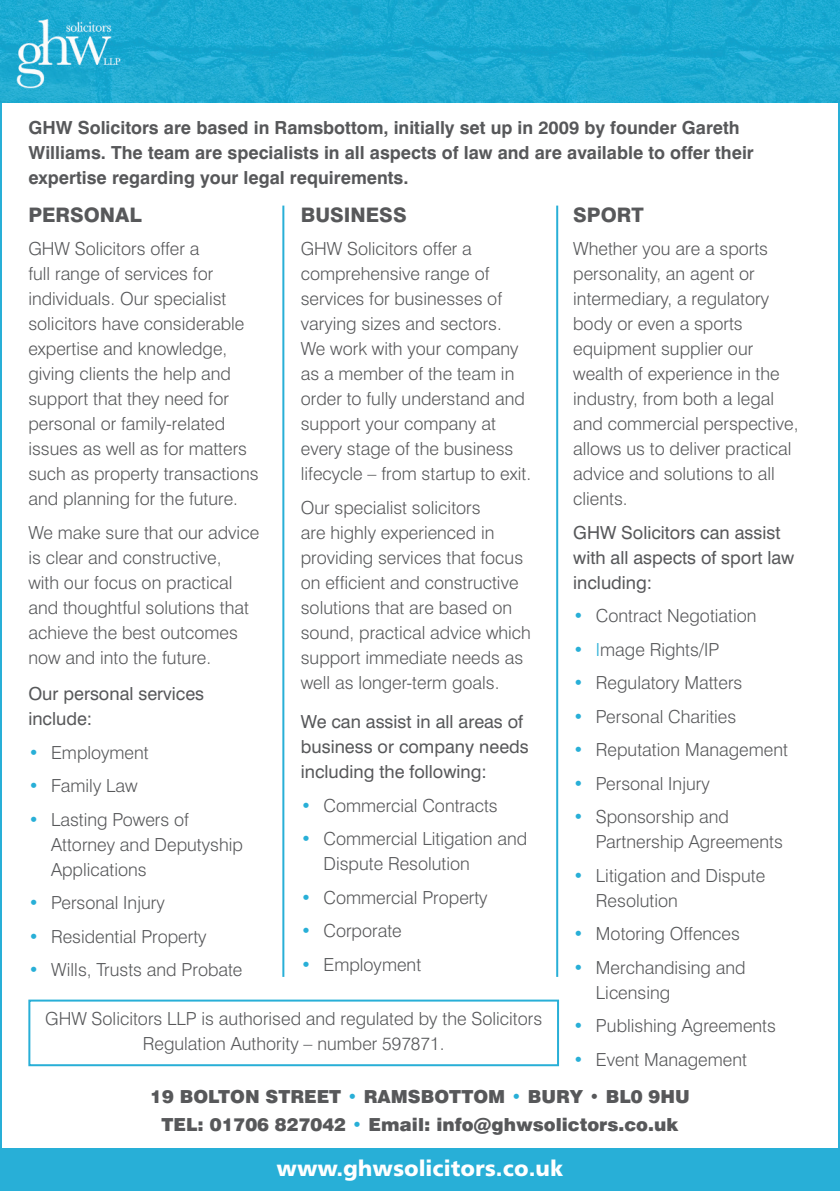
<style>
.page{position:relative;width:840px;height:1191px;background:#fff}
.page>*{position:absolute;margin:0;border:0;box-sizing:border-box;transform-origin:0 0}
.t1{font:22px "Humanist 777 BT Black B";color:#fff}
.t2{font:800 20px "Swiss 721 BT";color:#57585a}
.t3{font:300 18px/25px "Swiss 721 BT";color:#57585a}
.t4{font:700 18px/25px "Swiss 721 BT";color:#57585a}
.t5{font:18px/25px "Swiss 721 BT";color:#57585a}
.t6{font:900 18px/37.4px "Swiss 721 BT";color:#57585a}
.s1{color:#28afd7}
.s2{font-weight:300;color:#28afd7}
.s3{font-weight:300}
</style>
<div class="page">
<div style="left:0;top:1148px;width:839px;height:43px;background:#28afd7"></div>
<img style="left:0;top:0;width:839px;height:102px">
<hr style="left:282px;top:206px;width:2px;height:771px;background:#28afd7">
<hr style="left:556px;top:206px;width:2px;height:771px;background:#28afd7">
<div style="left:28px;top:999px;width:530px;height:67px;border:2px solid #28afd7"></div>
<p class="t4" style="left:28px;top:114px;width:726px">GHW Solicitors are based in Ramsbottom, initially set up in 2009 by founder Gareth<br>Williams. The team are specialists in all aspects of law and are available to offer their expertise regarding your legal requirements.</p>
<p class="t2" style="left:28px;top:202px;width:115px">PERSONAL</p>
<p class="t3" style="left:28px;top:236px;width:231px">GHW Solicitors offer a<br>full range of services for individuals. Our specialist solicitors have considerable expertise and knowledge, giving clients the help and support that they need for personal or family-related issues as well as for matters such as property transactions and planning for the future.</p>
<p class="t3" style="left:28px;top:520px;width:232px">We make sure that our advice is clear and constructive,<br>with our focus on practical and thoughtful solutions that achieve the best outcomes now and into the future.</p>
<p class="t5" style="left:28px;top:681px;width:177px">Our personal services include:</p>
<p class="t3" style="left:28px;top:739px;width:122px"><span class="s1">•</span> Employment</p>
<p class="t3" style="left:28px;top:773px;width:111px"><span class="s1">•</span> Family Law</p>
<p class="t3" style="left:51px;top:806px;width:193px;text-indent:-23px"><span class="s1">•</span> Lasting Powers of<br>Attorney and Deputyship<br>Applications</p>
<p class="t3" style="left:28px;top:890px;width:138px"><span class="s1">•</span> Personal Injury</p>
<p class="t3" style="left:28px;top:923px;width:180px"><span class="s1">•</span> Residential Property</p>
<p class="t3" style="left:28px;top:957px;width:215px"><span class="s1">•</span> Wills, Trusts and Probate</p>
<p class="t2" style="left:573px;top:202px;width:72px">SPORT</p>
<p class="t3" style="left:573px;top:236px;width:227px">Whether you are a sports personality, an agent or intermediary, a regulatory body or even a sports equipment supplier our wealth of experience in the industry, from both a legal and commercial perspective, allows us to deliver practical advice and solutions to all clients.</p>
<p class="t5" style="left:573px;top:520px;width:222px">GHW Solicitors can assist with all aspects of sport law including:</p>
<p class="t3" style="left:573px;top:603px;width:185px"><span class="s1">•</span> Contract Negotiation</p>
<p class="t3" style="left:573px;top:637px;width:147px"><span class="s1">• I</span>mage Rights/IP</p>
<p class="t3" style="left:573px;top:670px;width:170px"><span class="s1">•</span> Regulatory Matters</p>
<p class="t3" style="left:573px;top:704px;width:164px"><span class="s1">•</span> Personal Charities</p>
<p class="t3" style="left:573px;top:737px;width:216px"><span class="s1">•</span> Reputation Management</p>
<p class="t3" style="left:573px;top:770px;width:138px"><span class="s1">•</span> Personal Injury</p>
<p class="t3" style="left:595px;top:804px;width:188px;text-indent:-23px"><span class="s1">•</span> Sponsorship and<br>Partnership Agreements</p>
<p class="t3" style="left:595px;top:862px;width:171px;text-indent:-23px"><span class="s1">•</span> Litigation and Dispute<br>Resolution</p>
<p class="t3" style="left:573px;top:921px;width:168px"><span class="s1">•</span> Motoring Offences</p>
<p class="t3" style="left:595px;top:954px;width:151px;text-indent:-23px"><span class="s1">•</span> Merchandising and<br>Licensing</p>
<p class="t3" style="left:573px;top:1013px;width:204px"><span class="s1">•</span> Publishing Agreements</p>
<p class="t6" style="left:150px;top:1040px;width:598px;text-indent:423px"><span class="s2">•</span> <span class="s3">Event Management<br></span>19 BOLTON STREET <span class="s1">•</span> RAMSBOTTOM <span class="s1">•</span> BURY • BL0 9HU</p>
<p class="t6" style="left:161px;top:1106px;width:518px">TEL: 01706 827042 <span class="s1">•</span> EMAIL: INFO@GHWSOLICTORS.CO.UK</p>
<p class="t2" style="left:300px;top:202px;width:107px">BUSINESS</p>
<p class="t3" style="left:300px;top:236px;width:232px">GHW Solicitors offer a comprehensive range of services for businesses of varying sizes and sectors.<br>We work with your company as a member of the team in order to fully understand and support your company at every stage of the business lifecycle – from startup to exit.</p>
<p class="t3" style="left:300px;top:495px;width:231px">Our specialist solicitors<br>are highly experienced in providing services that focus on efficient and constructive solutions that are based on sound, practical advice which support immediate needs as well as longer-term goals.</p>
<p class="t5" style="left:300px;top:709px;width:229px">We can assist in all areas of business or company needs including the following:</p>
<p class="t3" style="left:300px;top:792px;width:198px"><span class="s1">•</span> Commercial Contracts</p>
<p class="t3" style="left:323px;top:826px;width:205px;text-indent:-23px"><span class="s1">•</span> Commercial Litigation and<br>Dispute Resolution</p>
<p class="t3" style="left:300px;top:884px;width:188px"><span class="s1">•</span> Commercial Property</p>
<p class="t3" style="left:300px;top:918px;width:102px"><span class="s1">•</span> Corporate</p>
<p class="t3" style="left:300px;top:951px;width:122px"><span class="s1">•</span> Employment</p>
<p class="t3" style="left:45px;top:1005px;width:498px;text-align:center">GHW Solicitors LLP is authorised and regulated by the Solicitors<br>Regulation Authority – number 597871.</p>
<p class="t1" style="left:276px;top:1154px;width:288px">www.ghwsolicitors.co.uk</p>
</div>
